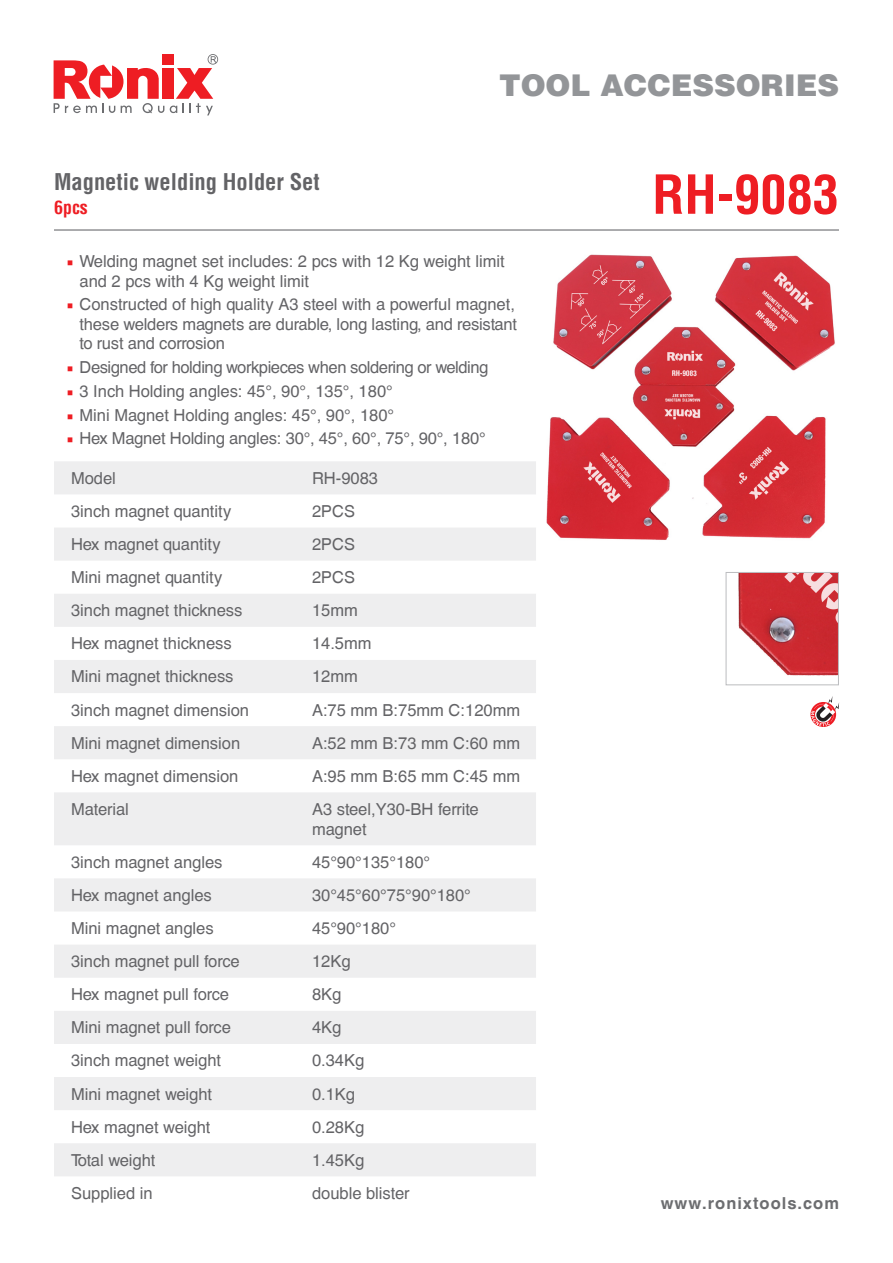
<style>
.page{position:relative;width:893px;height:1263px;background:#fff}
.page>*{position:absolute;margin:0;border:0;box-sizing:border-box;transform-origin:0 0}
.t1{font:700 condensed 52.5px "Helvetica LT";color:#ee1d23}
.t2{font:900 30px "Helvetica LT";color:#939598}
.t3{font:700 condensed 22.5px "Helvetica LT";color:#636366}
.t4{font:700 condensed 18px "Helvetica LT";color:#ee1d23}
.t5{font:16.5px/19.5px "Helvetica CE";color:#636366}
.t6{font:16.5px "Helvetica CE";letter-spacing:-.025em;color:#636366}
.t7{font:700 16.5px "Helvetica CE";letter-spacing:.06em;color:#6c6d70}
.s1{font-family:"Minion Pro";color:#ee1d23}
</style>
<div class="page">
<svg style="left:170px;top:54px;width:48px;height:61px"></svg>
<div style="left:162px;top:68px;width:11px;height:31px;background:#ee1d23"></div>
<svg style="left:54px;top:60px;width:110px;height:53px"></svg>
<div style="left:162px;top:54px;width:11px;height:11px;background:#ee1d23"></div>
<svg style="left:54px;top:461px;width:482px;height:715px;fill:#eeeeef"></svg>
<hr style="left:54px;top:229px;width:785px;height:2px;background:#6c6d70">
<img style="left:546px;top:254px;width:289px;height:286px">
<img style="left:738px;top:574px;width:99px;height:102px">
<div style="left:726px;top:572px;width:113px;height:113px;border:1px solid #bcbdc0"></div>
<svg style="left:810px;top:702px;width:26px;height:25px"></svg>
<svg style="left:811px;top:696px;width:28px;height:30px"></svg>
<p class="t3" style="left:54px;top:167px;width:267px">Magnetic welding Holder Set</p>
<p class="t4" style="left:54px;top:196px;width:35px">6pcs</p>
<h2 class="t2" style="left:499px;top:65px;width:341px">TOOL ACCESSORIES</h2>
<p class="t1" style="left:652px;top:162px;width:188px">RH-9083</p>
<p class="t5" style="left:80px;top:252px;width:427px;text-indent:-13px"><span class="s1">■</span> Welding magnet set includes: 2 pcs with 12 Kg weight limit and 2 pcs with 4 Kg weight limit</p>
<p class="t5" style="left:80px;top:295px;width:439px;text-indent:-13px"><span class="s1">■</span> Constructed of high quality A3 steel with a powerful magnet, these welders magnets are durable, long lasting, and resistant to rust and corrosion</p>
<p class="t6" style="left:67px;top:358px;width:423px"><span class="s1">■</span> Designed for holding workpieces when soldering or welding</p>
<p class="t5" style="left:67px;top:381px;width:327px"><span class="s1">■</span> 3 Inch Holding angles: 45°, 90°, 135°, 180°</p>
<p class="t5" style="left:67px;top:405px;width:329px"><span class="s1">■</span> Mini Magnet Holding angles: 45°, 90°, 180°</p>
<p class="t5" style="left:67px;top:429px;width:420px"><span class="s1">■</span> Hex Magnet Holding angles: 30°, 45°, 60°, 75°, 90°, 180°</p>
<p class="t5" style="left:71px;top:468px;width:46px">Model</p>
<p class="t5" style="left:312px;top:468px;width:68px">RH-9083</p>
<p class="t5" style="left:71px;top:501px;width:162px">3inch magnet quantity</p>
<p class="t5" style="left:312px;top:501px;width:45px">2PCS</p>
<p class="t5" style="left:71px;top:535px;width:151px">Hex magnet quantity</p>
<p class="t5" style="left:312px;top:535px;width:45px">2PCS</p>
<p class="t5" style="left:71px;top:568px;width:153px">Mini magnet quantity</p>
<p class="t5" style="left:312px;top:568px;width:45px">2PCS</p>
<p class="t5" style="left:71px;top:601px;width:173px">3inch magnet thickness</p>
<p class="t5" style="left:312px;top:601px;width:47px">15mm</p>
<p class="t5" style="left:71px;top:634px;width:162px">Hex magnet thickness</p>
<p class="t5" style="left:312px;top:634px;width:61px">14.5mm</p>
<p class="t5" style="left:71px;top:667px;width:164px">Mini magnet thickness</p>
<p class="t5" style="left:312px;top:667px;width:47px">12mm</p>
<p class="t5" style="left:71px;top:700px;width:180px">3inch magnet dimension</p>
<p class="t5" style="left:312px;top:700px;width:210px">A:75 mm B:75mm C:120mm</p>
<p class="t5" style="left:71px;top:733px;width:171px">Mini magnet dimension</p>
<p class="t5" style="left:312px;top:733px;width:210px">A:52 mm B:73 mm C:60 mm</p>
<p class="t5" style="left:71px;top:766px;width:169px">Hex magnet dimension</p>
<p class="t5" style="left:312px;top:766px;width:210px">A:95 mm B:65 mm C:45 mm</p>
<p class="t5" style="left:71px;top:799px;width:59px">Material</p>
<p class="t5" style="left:312px;top:799px;width:168px">A3 steel,Y30-BH ferrite magnet</p>
<p class="t5" style="left:71px;top:852px;width:153px">3inch magnet angles</p>
<p class="t5" style="left:312px;top:852px;width:120px">45°90°135°180°</p>
<p class="t5" style="left:71px;top:885px;width:142px">Hex magnet angles</p>
<p class="t5" style="left:312px;top:885px;width:160px">30°45°60°75°90°180°</p>
<p class="t5" style="left:71px;top:918px;width:144px">Mini magnet angles</p>
<p class="t5" style="left:312px;top:918px;width:86px">45°90°180°</p>
<p class="t5" style="left:71px;top:952px;width:170px">3inch magnet pull force</p>
<p class="t5" style="left:312px;top:952px;width:40px">12Kg</p>
<p class="t5" style="left:71px;top:985px;width:160px">Hex magnet pull force</p>
<p class="t5" style="left:312px;top:985px;width:31px">8Kg</p>
<p class="t5" style="left:71px;top:1018px;width:161px">Mini magnet pull force</p>
<p class="t5" style="left:312px;top:1018px;width:31px">4Kg</p>
<p class="t5" style="left:71px;top:1051px;width:152px">3inch magnet weight</p>
<p class="t5" style="left:312px;top:1051px;width:54px">0.34Kg</p>
<p class="t5" style="left:71px;top:1084px;width:143px">Mini magnet weight</p>
<p class="t5" style="left:312px;top:1084px;width:45px">0.1Kg</p>
<p class="t5" style="left:71px;top:1117px;width:141px">Hex magnet weight</p>
<p class="t5" style="left:312px;top:1117px;width:54px">0.28Kg</p>
<p class="t5" style="left:71px;top:1150px;width:86px">Total weight</p>
<p class="t5" style="left:312px;top:1150px;width:54px">1.45Kg</p>
<p class="t5" style="left:71px;top:1183px;width:83px">Supplied in</p>
<p class="t5" style="left:312px;top:1183px;width:99px">double blister</p>
<p class="t7" style="left:661px;top:1193px;width:180px">www.ronixtools.com</p>
</div>
